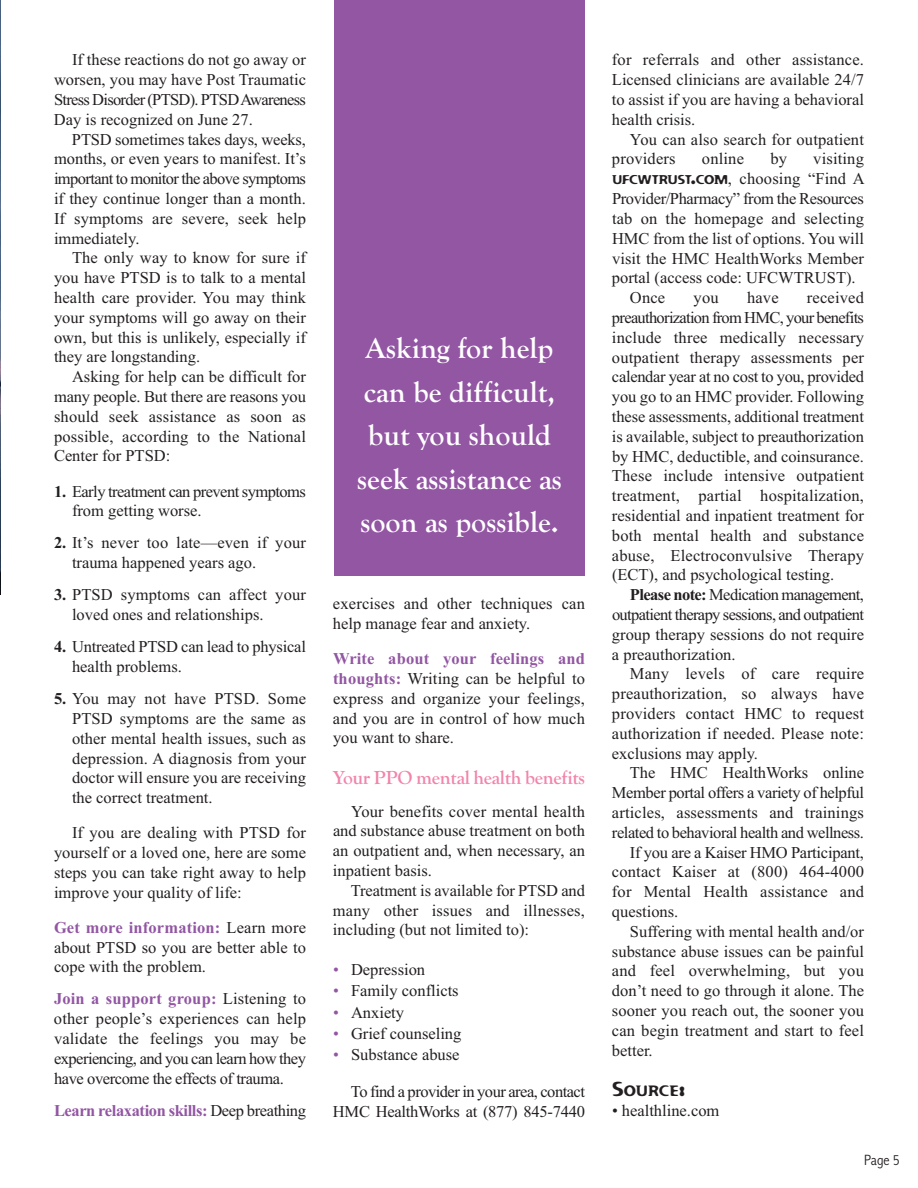
<style>
.page{position:relative;width:918px;height:1188px;background:#fff}
.page>*{position:absolute;margin:0;border:0;box-sizing:border-box;transform-origin:0 0}
.t1{font:700 30px/43.5px "Goudy Old Style T";color:#fff;text-align:center}
.t2{font:700 19.5px "Goudy Old Style T";letter-spacing:-.015em;color:#f284ac}
.t3{font:16.5px/19.8px "Times New Roman";color:#231f20;text-align:justify}
.t4{font:16.5px/19.8px "Times New Roman";letter-spacing:-.03em;color:#231f20}
.t5{font:16.5px "Times New Roman";letter-spacing:-.025em;color:#231f20}
.t6{font:700 16.5px "Times New Roman";letter-spacing:-.025em;color:#9256a3}
.t7{font:300 condensed 15px "Abadi";color:#231f20}
.t8{font:14.7px "Flexure";color:#231f20}
.s1{font-weight:700}
.s2{font-weight:700;color:#9256a3}
.s3{font-weight:400;color:#231f20}
.s4{color:#9256a3}
.s5{font-family:"Flexure";font-size:12.3px}
.s6{font-family:"Flexure"}
.s7{font-size:19.5px}
</style>
<div class="page">
<img style="left:0;top:0;width:1px;height:594px">
<img style="left:0;top:185px;width:1px;height:201px">
<div style="left:334px;top:0;width:251px;height:575px;background:#9256a3"></div>
<p class="t3" style="left:54px;top:50px;width:254px;text-indent:18px">If these reactions do not go away or worsen, you may have Post Traumatic Stress Disorder (PTSD). PTSDAwareness Day is recognized on June 27.</p>
<p class="t3" style="left:54px;top:129px;width:254px;text-indent:18px">PTSD sometimes takes days, weeks, months, or even years to manifest. It’s important to monitor the above symptoms if they continue longer than a month.<br>If symptoms are severe, seek help immediately.</p>
<p class="t3" style="left:54px;top:248px;width:254px;text-indent:18px">The only way to know for sure if you have PTSD is to talk to a mental health care provider. You may think your symptoms will go away on their own, but this is unlikely, especially if they are longstanding.</p>
<p class="t3" style="left:54px;top:367px;width:254px;text-indent:18px">Asking for help can be difficult for many people. But there are reasons you should seek assistance as soon as possible, according to the National Center for PTSD:</p>
<p class="t4" style="left:72px;top:481px;width:235px;text-indent:-18px"><span class="s1">1.</span> Early treatment can prevent symptoms from getting worse.</p>
<p class="t3" style="left:72px;top:533px;width:236px;text-indent:-18px"><span class="s1">2.</span> It’s never too late—even if your trauma happened years ago.</p>
<p class="t3" style="left:72px;top:585px;width:236px;text-indent:-18px"><span class="s1">3.</span> PTSD symptoms can affect your loved ones and relationships.</p>
<p class="t3" style="left:72px;top:637px;width:236px;text-indent:-18px"><span class="s1">4.</span> Untreated PTSD can lead to physical health problems.</p>
<p class="t3" style="left:72px;top:689px;width:236px;text-indent:-18px"><span class="s1">5.</span> You may not have PTSD. Some PTSD symptoms are the same as other mental health issues, such as depression. A diagnosis from your doctor will ensure you are receiving the correct treatment.</p>
<p class="t3" style="left:54px;top:823px;width:254px;text-indent:18px">If you are dealing with PTSD for yourself or a loved one, here are some steps you can take right away to help improve your quality of life:</p>
<p class="t3" style="left:54px;top:917px;width:254px"><span class="s2">Get more information:</span> Learn more about PTSD so you are better able to cope with the problem.</p>
<p class="t3" style="left:54px;top:989px;width:254px"><span class="s2">Join a support group:</span> Listening to other people’s experiences can help validate the feelings you may be experiencing, and you can learn how they have overcome the effects of trauma.</p>
<p class="t6" style="left:54px;top:1100px;width:253px">Learn relaxation skills: <span class="s3">Deep breathing</span></p>
<h1 class="t1" style="left:357px;top:326px;width:206px">Asking for help can be difficult, but you should seek assistance as soon as possible.</h1>
<p class="t3" style="left:333px;top:594px;width:254px">exercises and other techniques can help manage fear and anxiety.</p>
<p class="t3" style="left:333px;top:648px;width:254px"><span class="s2">Write about your feelings and thoughts:</span> Writing can be helpful to express and organize your feelings, and you are in control of how much you want to share.</p>
<p class="t2" style="left:333px;top:766px;width:254px">Your PPO mental health benefits</p>
<p class="t3" style="left:333px;top:801px;width:254px;text-indent:18px">Your benefits cover mental health and substance abuse treatment on both an outpatient and, when necessary, an inpatient basis.</p>
<p class="t3" style="left:333px;top:880px;width:254px;text-indent:18px">Treatment is available for PTSD and many other issues and illnesses, including (but not limited to):</p>
<p class="t3" style="left:333px;top:959px;width:94px"><span class="s4">•</span> Depression</p>
<p class="t3" style="left:333px;top:981px;width:127px"><span class="s4">•</span> Family conflicts</p>
<p class="t3" style="left:333px;top:1002px;width:73px"><span class="s4">•</span> Anxiety</p>
<p class="t3" style="left:333px;top:1023px;width:130px"><span class="s4">•</span> Grief counseling</p>
<p class="t3" style="left:333px;top:1045px;width:128px"><span class="s4">•</span> Substance abuse</p>
<p class="t4" style="left:333px;top:1081px;width:254px;text-align:right">To find a provider in your area, contact<br>HMC HealthWorks at (877) 845-7440</p>
<p class="t3" style="left:612px;top:50px;width:254px">for referrals and other assistance.<br>Licensed clinicians are available 24/7 to assist if you are having a behavioral health crisis.</p>
<p class="t3" style="left:612px;top:129px;width:254px;text-indent:18px">You can also search for outpatient providers</p>
<p class="t3" style="left:702px;top:149px;width:44px">online</p>
<p class="t3" style="left:770px;top:149px;width:18px">by</p>
<p class="t3" style="left:813px;top:149px;width:52px">visiting</p>
<p class="t3" style="left:612px;top:169px;width:254px"><span class="s5">UFCWTRUST</span><span class="s6">.</span><span class="s5">COM</span>, choosing “Find A</p>
<p class="t5" style="left:612px;top:189px;width:253px">Provider/Pharmacy” from the Resources</p>
<p class="t3" style="left:612px;top:208px;width:254px">tab on the homepage and selecting</p>
<p class="t3" style="left:612px;top:228px;width:254px">HMC from the list of options. You will</p>
<p class="t3" style="left:612px;top:248px;width:253px">visit the HMC HealthWorks Member</p>
<p class="t3" style="left:612px;top:268px;width:245px">portal (access code: UFCWTRUST).</p>
<p class="t3" style="left:630px;top:288px;width:37px">Once</p>
<p class="t3" style="left:694px;top:288px;width:27px">you</p>
<p class="t3" style="left:747px;top:288px;width:33px">have</p>
<p class="t3" style="left:612px;top:288px;width:254px;text-indent:195px">received preauthorization from HMC, your benefits include three medically necessary outpatient therapy assessments per calendar year at no cost to you, provided you go to an HMC provider. Following these assessments, additional treatment is available, subject to preauthorization by HMC, deductible, and coinsurance.<br>These include intensive outpatient treatment, partial hospitalization, residential and inpatient treatment for both mental health and substance abuse, Electroconvulsive Therapy (ECT), and psychological testing.</p>
<p class="t3" style="left:612px;top:585px;width:254px;text-indent:18px"><span class="s1">Please note:</span> Medication management, outpatient therapy sessions, and outpatient group therapy sessions do not require a preauthorization.</p>
<p class="t3" style="left:612px;top:664px;width:254px;text-indent:18px">Many levels of care require preauthorization, so always have providers contact HMC to request authorization if needed. Please note: exclusions may apply.</p>
<p class="t3" style="left:630px;top:763px;width:236px">The HMC HealthWorks online</p>
<p class="t5" style="left:612px;top:783px;width:254px">Member portal offers a variety of helpful</p>
<p class="t3" style="left:612px;top:802px;width:253px">articles, assessments and trainings</p>
<p class="t4" style="left:612px;top:822px;width:253px">related to behavioral health and wellness.</p>
<p class="t3" style="left:630px;top:842px;width:236px">If you are a Kaiser HMO Participant,</p>
<p class="t3" style="left:612px;top:862px;width:254px">contact Kaiser at (800) 464-4000</p>
<p class="t3" style="left:612px;top:882px;width:254px">for Mental Health assistance and</p>
<p class="t3" style="left:612px;top:901px;width:68px">questions.</p>
<p class="t3" style="left:630px;top:921px;width:235px">Suffering with mental health and/or</p>
<p class="t3" style="left:612px;top:941px;width:254px">substance abuse issues can be painful</p>
<p class="t3" style="left:612px;top:961px;width:254px">and feel overwhelming, but you</p>
<p class="t3" style="left:612px;top:981px;width:254px">don’t need to go through it alone. The</p>
<p class="t3" style="left:612px;top:1000px;width:253px">sooner you reach out, the sooner you</p>
<p class="t3" style="left:612px;top:1020px;width:254px">can begin treatment and start to feel</p>
<p class="t3" style="left:612px;top:1040px;width:42px">better.</p>
<p class="t8" style="left:612px;top:1082px;width:75px"><span class="s7">S</span>OURCE<span class="s7">:</span></p>
<p class="t3" style="left:612px;top:1100px;width:109px">• healthline.com</p>
<p class="t7" style="left:864px;top:1151px;width:37px">Page 5</p>
</div>
